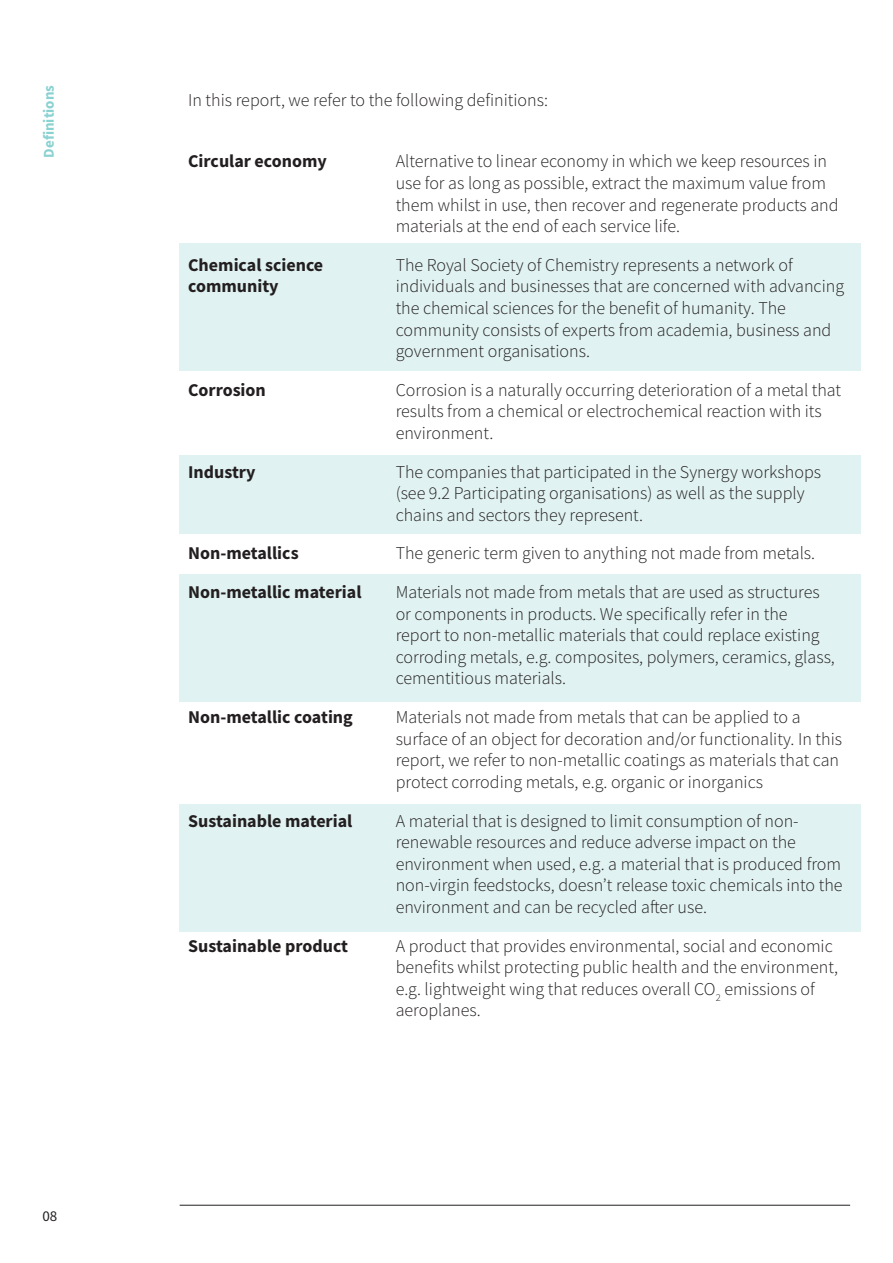
<style>
.page{position:relative;width:893px;height:1263px;background:#fff}
.page>*{position:absolute;margin:0;border:0;box-sizing:border-box;transform-origin:0 0}
.Body_Copy{font:300 18px/21.6px "Source Sans Pro";color:#231f20}
.Body_Copy-2{font:700 18px "Source Sans Pro";color:#231f20}
.Body_Copy_Title{font:700 15px "Source Sans Pro";color:#89d2d1}
.t1{font:15px "Source Sans Pro";color:#231f20}
</style>
<div class="page">
<hr style="left:180px;top:1205px;width:670px;height:1px;background:#231f20">
<div style="left:180px;top:243px;width:681px;height:127px;background:#e0f2f1"></div>
<div style="left:180px;top:455px;width:681px;height:78px;background:#e0f2f1"></div>
<div style="left:180px;top:574px;width:681px;height:127px;background:#e0f2f1"></div>
<div style="left:180px;top:804px;width:681px;height:127px;background:#e0f2f1"></div>
<p class="Body_Copy_Title" style="left:39px;top:158px;width:74px;rotate:-90deg">Definitions</p>
<p class="Body_Copy" style="left:188px;top:89px;width:361px">In this report, we refer to the following definitions:</p>
<p class="Body_Copy-2" style="left:188px;top:149px;width:140px">Circular economy</p>
<p class="Body_Copy" style="left:396px;top:151px;width:444px">Alternative to linear economy in which we keep resources in use for as long as possible, extract the maximum value from them whilst in use, then recover and regenerate products and materials at the end of each service life.</p>
<p class="Body_Copy-2" style="left:188px;top:253px;width:137px">Chemical science</p>
<p class="Body_Copy" style="left:396px;top:254px;width:399px">The Royal Society of Chemistry represents a network of</p>
<p class="Body_Copy-2" style="left:188px;top:274px;width:92px">community</p>
<p class="Body_Copy" style="left:396px;top:276px;width:450px">individuals and businesses that are concerned with advancing the chemical sciences for the benefit of humanity. The community consists of experts from academia, business and government organisations.</p>
<p class="Body_Copy-2" style="left:188px;top:378px;width:79px">Corrosion</p>
<p class="Body_Copy" style="left:396px;top:379px;width:447px">Corrosion is a naturally occurring deterioration of a metal that results from a chemical or electrochemical reaction with its environment.</p>
<p class="Body_Copy-2" style="left:188px;top:459px;width:69px">Industry</p>
<p class="Body_Copy" style="left:396px;top:461px;width:427px">The companies that participated in the Synergy workshops (see 9.2 Participating organisations) as well as the supply chains and sectors they represent.</p>
<p class="Body_Copy-2" style="left:188px;top:541px;width:112px">Non-metallics</p>
<p class="Body_Copy" style="left:396px;top:543px;width:421px">The generic term given to anything not made from metals.</p>
<p class="Body_Copy-2" style="left:188px;top:580px;width:175px">Non-metallic material</p>
<p class="Body_Copy" style="left:396px;top:581px;width:441px">Materials not made from metals that are used as structures or components in products. We specifically refer in the report to non-metallic materials that could replace existing corroding metals, e.g. composites, polymers, ceramics, glass, cementitious materials.</p>
<p class="Body_Copy-2" style="left:188px;top:705px;width:166px">Non-metallic coating</p>
<p class="Body_Copy" style="left:396px;top:706px;width:448px">Materials not made from metals that can be applied to a surface of an object for decoration and/or functionality. In this report, we refer to non-metallic coatings as materials that can protect corroding metals, e.g. organic or inorganics</p>
<p class="Body_Copy-2" style="left:188px;top:808px;width:166px">Sustainable material</p>
<p class="Body_Copy" style="left:396px;top:810px;width:448px">A material that is designed to limit consumption of non&shy;renewable resources and reduce adverse impact on the environment when used, e.g. a material that is produced from non-virgin feedstocks, doesn’t release toxic chemicals into the environment and can be recycled after use.</p>
<p class="Body_Copy-2" style="left:188px;top:933px;width:161px">Sustainable product</p>
<p class="Body_Copy" style="left:396px;top:935px;width:444px">A product that provides environmental, social and economic benefits whilst protecting public health and the environment, e.g. lightweight wing that reduces overall CO<sub>2</sub> emissions of aeroplanes.</p>
<p class="t1" style="left:43px;top:1206px;width:16px">08</p>
</div>
